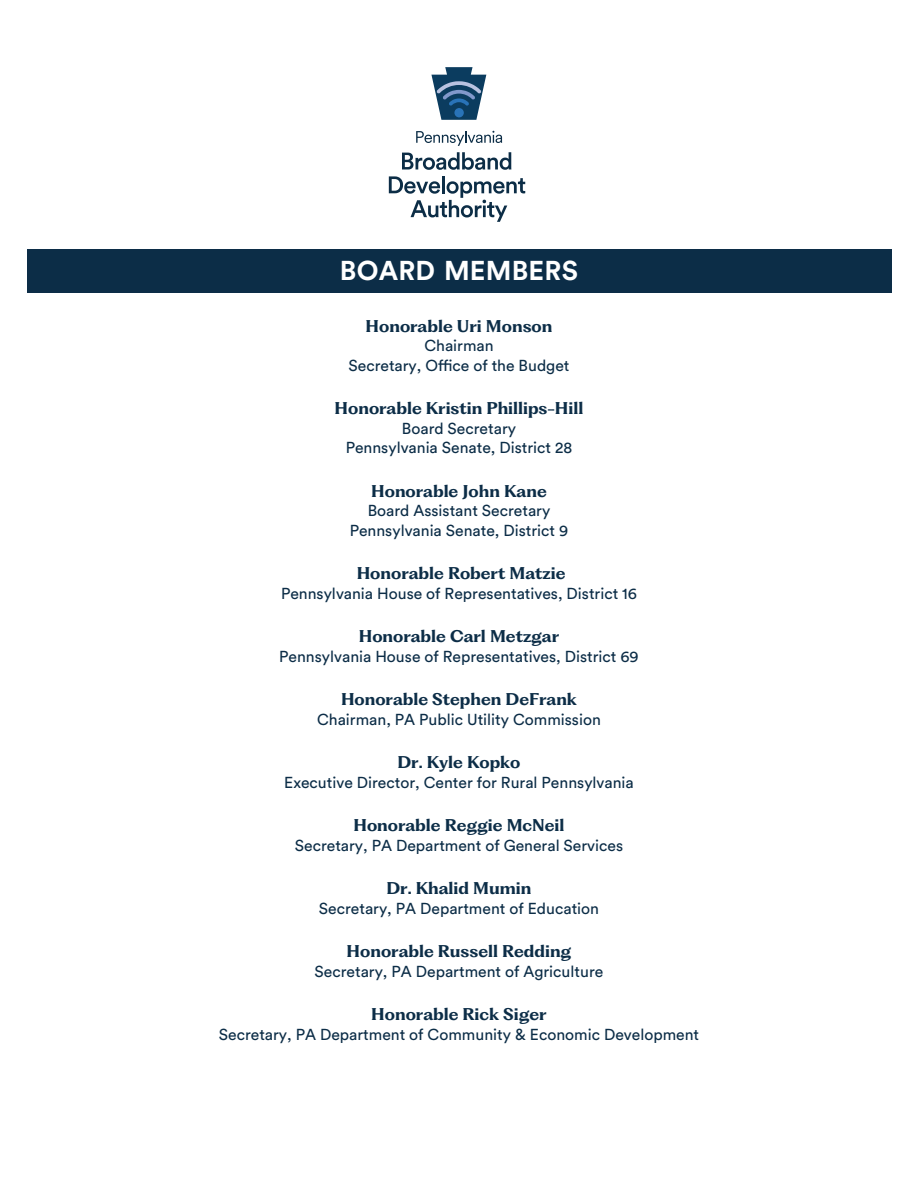
<style>
.page{position:relative;width:918px;height:1188px;background:#fff}
.page>*{position:absolute;margin:0;border:0;box-sizing:border-box;transform-origin:0 0}
.t1{font:700 27px "Circular Std";letter-spacing:.01em;color:#fff}
.t2{font:15.75px "Circular Std";color:#0c2d47}
.t3{font:700 15.75px "PP Fragment Glare";color:#0c2d47}
</style>
<div class="page">
<svg style="left:431px;top:67px;width:55px;height:53px"></svg>
<svg style="left:402px;top:152px;width:109px;height:18px"></svg>
<svg style="left:389px;top:176px;width:136px;height:46px"></svg>
<svg style="left:416px;top:131px;width:86px;height:15px"></svg>
<div style="left:27px;top:249px;width:865px;height:43px;background:#0c2d47"></div>
<p class="t1" style="left:340px;top:261px;width:240px">BOARD MEMBERS</p>
<p class="t3" style="left:366px;top:319px;width:188px">Honorable Uri Monson</p>
<p class="t2" style="left:424px;top:340px;width:71px">Chairman</p>
<p class="t2" style="left:348px;top:359px;width:223px">Secretary, Office of the Budget</p>
<p class="t3" style="left:335px;top:402px;width:250px">Honorable Kristin Phillips-Hill</p>
<p class="t2" style="left:402px;top:422px;width:116px">Board Secretary</p>
<p class="t2" style="left:346px;top:442px;width:228px">Pennsylvania Senate, District 28</p>
<p class="t3" style="left:371px;top:484px;width:177px">Honorable John Kane</p>
<p class="t2" style="left:368px;top:505px;width:184px">Board Assistant Secretary</p>
<p class="t2" style="left:350px;top:524px;width:220px">Pennsylvania Senate, District 9</p>
<p class="t3" style="left:357px;top:567px;width:210px">Honorable Robert Matzie</p>
<p class="t2" style="left:281px;top:587px;width:357px">Pennsylvania House of Representatives, District 16</p>
<p class="t3" style="left:359px;top:630px;width:202px">Honorable Carl Metzgar</p>
<p class="t2" style="left:279px;top:650px;width:361px">Pennsylvania House of Representatives, District 69</p>
<p class="t3" style="left:341px;top:693px;width:237px">Honorable Stephen DeFrank</p>
<p class="t2" style="left:317px;top:713px;width:285px">Chairman, PA Public Utility Commission</p>
<p class="t3" style="left:398px;top:756px;width:124px">Dr. Kyle Kopko</p>
<p class="t2" style="left:284px;top:776px;width:351px">Executive Director, Center for Rural Pennsylvania</p>
<p class="t3" style="left:353px;top:819px;width:213px">Honorable Reggie McNeil</p>
<p class="t2" style="left:295px;top:839px;width:330px">Secretary, PA Department of General Services</p>
<p class="t3" style="left:387px;top:882px;width:146px">Dr. Khalid Mumin</p>
<p class="t2" style="left:319px;top:902px;width:282px">Secretary, PA Department of Education</p>
<p class="t3" style="left:347px;top:945px;width:226px">Honorable Russell Redding</p>
<p class="t2" style="left:315px;top:965px;width:290px">Secretary, PA Department of Agriculture</p>
<p class="t3" style="left:371px;top:1008px;width:177px">Honorable Rick Siger</p>
<p class="t2" style="left:219px;top:1028px;width:482px">Secretary, PA Department of Community &amp; Economic Development</p>
</div>
